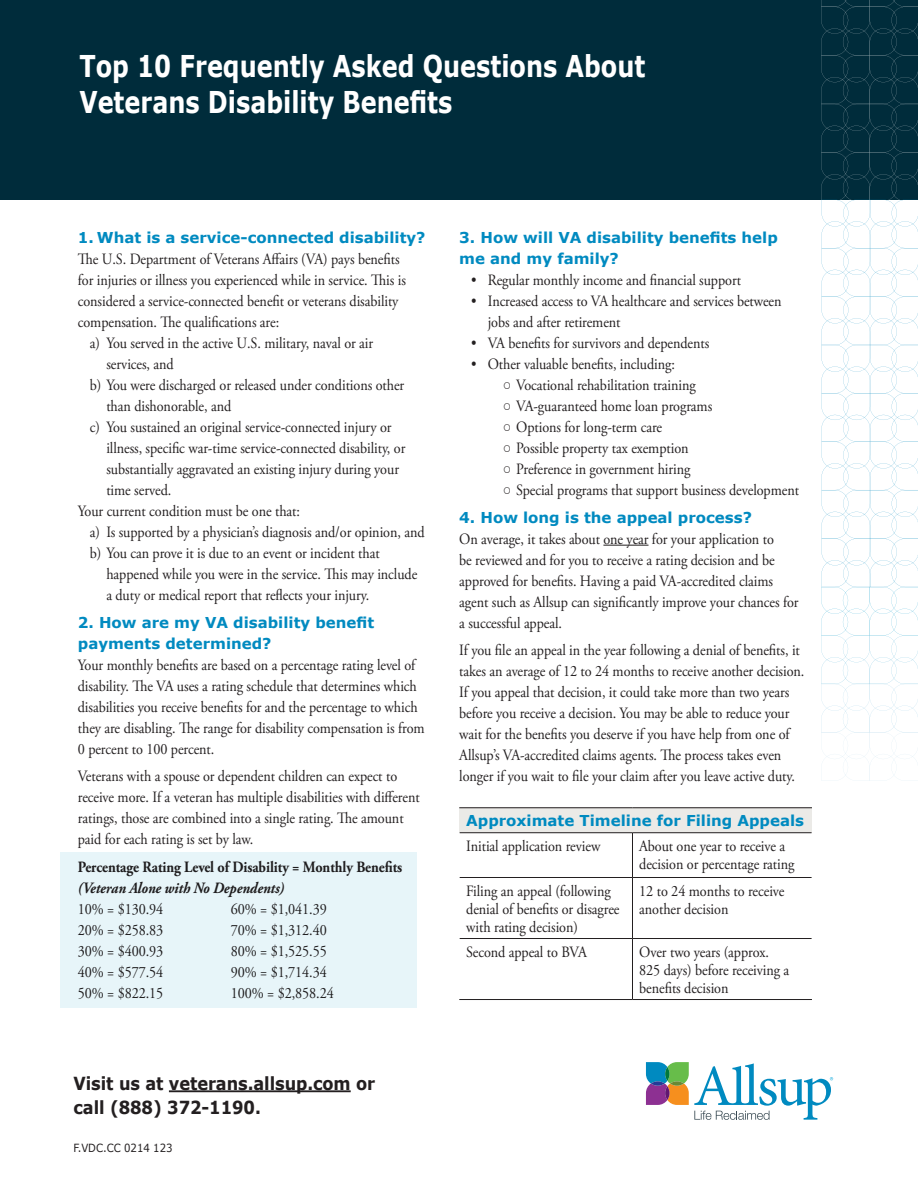
<style>
.page{position:relative;width:918px;height:1188px;background:#fff}
.page>*{position:absolute;margin:0;border:0;box-sizing:border-box;transform-origin:0 0}
.t1{font:700 30px/36px "Verdana";color:#fff;scale:.8 1}
.t2{font:700 18px/24px "Verdana";letter-spacing:-.005em;color:#231f20;scale:.9 1}
.t3{font:15.75px/21px "Adobe Garamond Pro";letter-spacing:-.005em;color:#231f20;scale:.9 1}
.t4{font:700 15.75px/21px "Adobe Garamond Pro";letter-spacing:-.005em;color:#231f20;scale:.9 1}
.t5{font:700 15px/21px "Verdana";color:#008ac0}
.t6{font:11.25px "Verdana";letter-spacing:-.005em;color:#231f20;scale:.9 1}
.s1{font-style:italic}
.s2{font-weight:400}
.s3{font-family:"Garamond"}
</style>
<div class="page">
<div style="left:459px;top:808px;width:353px;height:25px;background:#ebeae7"></div>
<hr style="left:603px;top:545px;width:46px;height:1px;background:#231f20">
<hr style="left:459px;top:808px;width:173px;height:1px;background:#231f20">
<hr style="left:632px;top:808px;width:180px;height:1px;background:#231f20">
<hr style="left:460px;top:832px;width:172px;height:1px;background:#231f20">
<hr style="left:632px;top:832px;width:180px;height:1px;background:#231f20">
<hr style="left:632px;top:833px;width:1px;height:44px;background:#231f20">
<hr style="left:460px;top:877px;width:172px;height:1px;background:#231f20">
<hr style="left:632px;top:877px;width:180px;height:1px;background:#231f20">
<hr style="left:632px;top:878px;width:1px;height:60px;background:#231f20">
<hr style="left:460px;top:938px;width:172px;height:1px;background:#231f20">
<hr style="left:632px;top:938px;width:180px;height:1px;background:#231f20">
<hr style="left:632px;top:939px;width:1px;height:60px;background:#231f20">
<hr style="left:459px;top:999px;width:173px;height:1px;background:#231f20">
<hr style="left:632px;top:999px;width:180px;height:1px;background:#231f20">
<div style="left:60px;top:853px;width:357px;height:155px;background:#e7f5f9"></div>
<div style="left:0;top:0;width:918px;height:200px;background:#002c3b"></div>
<svg style="left:646px;top:1062px;width:187px;height:58px"></svg>
<svg style="left:821px;top:0;width:97px;height:781px"></svg>
<hr style="left:169px;top:1090px;width:182px;height:2px;background:#231f20">
<p class="t1" style="left:79px;top:47px;width:709px">Top 10 Frequently Asked Questions About<br>Veterans Disability Benefits</p>
<p class="t5" style="left:78px;top:227px;width:349px">1. What is a service-connected disability?</p>
<p class="t3" style="left:78px;top:249px;width:359px">The U.S. Department of Veterans Affairs (VA) pays benefits</p>
<p class="t3" style="left:78px;top:270px;width:366px">for injuries or illness you experienced while in service. This is</p>
<p class="t3" style="left:78px;top:291px;width:358px">considered a service-connected benefit or veterans disability</p>
<p class="t3" style="left:78px;top:312px;width:225px">compensation. The qualifications are:</p>
<p class="t3" style="left:90px;top:333px;width:316px">a) You served in the active U.S. military, naval or air</p>
<p class="t3" style="left:106px;top:354px;width:76px">services, and</p>
<p class="t3" style="left:90px;top:375px;width:351px">b) You were discharged or released under conditions other</p>
<p class="t3" style="left:106px;top:396px;width:140px">than dishonorable, and</p>
<p class="t3" style="left:90px;top:417px;width:337px">c) You sustained an original service-connected injury or</p>
<p class="t3" style="left:106px;top:438px;width:334px">illness, specific war-time service-connected disability, or</p>
<p class="t3" style="left:106px;top:459px;width:327px">substantially aggravated an existing injury during your</p>
<p class="t3" style="left:106px;top:480px;width:74px">time served.</p>
<p class="t3" style="left:78px;top:501px;width:248px">Your current condition must be one that:</p>
<p class="t3" style="left:90px;top:522px;width:373px">a) Is supported by a physician’s diagnosis and/or opinion, and</p>
<p class="t3" style="left:90px;top:543px;width:324px">b) You can prove it is due to an event or incident that</p>
<p class="t3" style="left:106px;top:564px;width:347px">happened while you were in the service. This may include</p>
<p class="t3" style="left:106px;top:585px;width:294px">a duty or medical report that reflects your injury.</p>
<p class="t5" style="left:78px;top:611px;width:298px">2. How are my VA disability benefit payments determined?</p>
<p class="t3" style="left:78px;top:655px;width:387px">Your monthly benefits are based on a percentage rating level of disability. The VA uses a rating schedule that determines which disabilities you receive benefits for and the percentage to which they are disabling. The range for disability compensation is from 0 percent to 100 percent.</p>
<p class="t3" style="left:78px;top:766px;width:381px">Veterans with a spouse or dependent children can expect to receive more. If a veteran has multiple disabilities with different ratings, those are combined into a single rating. The amount paid for each rating is set by law.</p>
<p class="t4" style="left:78px;top:857px;width:362px">Percentage Rating Level of Disability = Monthly Benefits <span class="s1">(Veteran Alone with No Dependents)<br></span><span class="s2">10% = $130.94</span></p>
<p class="t3" style="left:231px;top:899px;width:108px">60% = $1,041.39</p>
<p class="t3" style="left:78px;top:920px;width:97px">20% = $258.83</p>
<p class="t3" style="left:231px;top:920px;width:108px">70% = $1,312.40</p>
<p class="t3" style="left:78px;top:941px;width:97px">30% = $400.93</p>
<p class="t3" style="left:231px;top:941px;width:108px">80% = $1,525.55</p>
<p class="t3" style="left:78px;top:962px;width:97px">40% = $577.54</p>
<p class="t3" style="left:231px;top:962px;width:108px">90% = $1,714.34</p>
<p class="t3" style="left:78px;top:983px;width:97px">50% = $822.15</p>
<p class="t3" style="left:231px;top:983px;width:116px">100% = $2,858.24</p>
<p class="t2" style="left:74px;top:1071px;width:337px">Visit us at veterans.allsup.com or call (888) 372-1190.</p>
<p class="t6" style="left:74px;top:1140px;width:112px">F.VDC.CC 0214 123</p>
<p class="t5" style="left:459px;top:227px;width:320px">3. How will VA disability benefits help me and my family?</p>
<p class="t3" style="left:471px;top:270px;width:301px">• Regular monthly income and financial support</p>
<p class="t3" style="left:488px;top:291px;width:328px;text-indent:-17px">• Increased access to VA healthcare and services between jobs and after retirement</p>
<p class="t3" style="left:471px;top:333px;width:266px">• VA benefits for survivors and dependents</p>
<p class="t3" style="left:471px;top:354px;width:228px">• Other valuable benefits, including:</p>
<p class="t3" style="left:503px;top:375px;width:216px"><span class="s3">○</span> Vocational rehabilitation training</p>
<p class="t3" style="left:503px;top:396px;width:234px"><span class="s3">○</span> VA-guaranteed home loan programs</p>
<p class="t3" style="left:503px;top:417px;width:179px"><span class="s3">○</span> Options for long-term care</p>
<p class="t3" style="left:503px;top:438px;width:208px"><span class="s3">○</span> Possible property tax exemption</p>
<p class="t3" style="left:503px;top:459px;width:210px"><span class="s3">○</span> Preference in government hiring</p>
<p class="t3" style="left:503px;top:480px;width:331px"><span class="s3">○</span> Special programs that support business development</p>
<p class="t5" style="left:459px;top:506px;width:294px">4. How long is the appeal process?</p>
<p class="t3" style="left:459px;top:529px;width:379px">On average, it takes about one year for your application to<br>be reviewed and for you to receive a rating decision and be approved for benefits. Having a paid VA-accredited claims agent such as Allsup can significantly improve your chances for a successful appeal.</p>
<p class="t3" style="left:459px;top:640px;width:385px">If you file an appeal in the year following a denial of benefits, it takes an average of 12 to 24 months to receive another decision.<br>If you appeal that decision, it could take more than two years before you receive a decision. You may be able to reduce your wait for the benefits you deserve if you have help from one of Allsup’s VA-accredited claims agents. The process takes even longer if you wait to file your claim after you leave active duty.</p>
<p class="t5" style="left:466px;top:810px;width:339px">Approximate Timeline for Filing Appeals</p>
<p class="t3" style="left:466px;top:836px;width:151px">Initial application review</p>
<p class="t3" style="left:639px;top:837px;width:174px;line-height:18px">About one year to receive a decision or percentage rating</p>
<p class="t3" style="left:466px;top:882px;width:172px;line-height:18px">Filing an appeal (following denial of benefits or disagree with rating decision)</p>
<p class="t3" style="left:639px;top:882px;width:163px;line-height:18px">12 to 24 months to receive another decision</p>
<p class="t3" style="left:466px;top:942px;width:136px">Second appeal to BVA</p>
<p class="t3" style="left:639px;top:943px;width:168px;line-height:18px">Over two years (approx.<br>825 days) before receiving a benefits decision</p>
</div>
